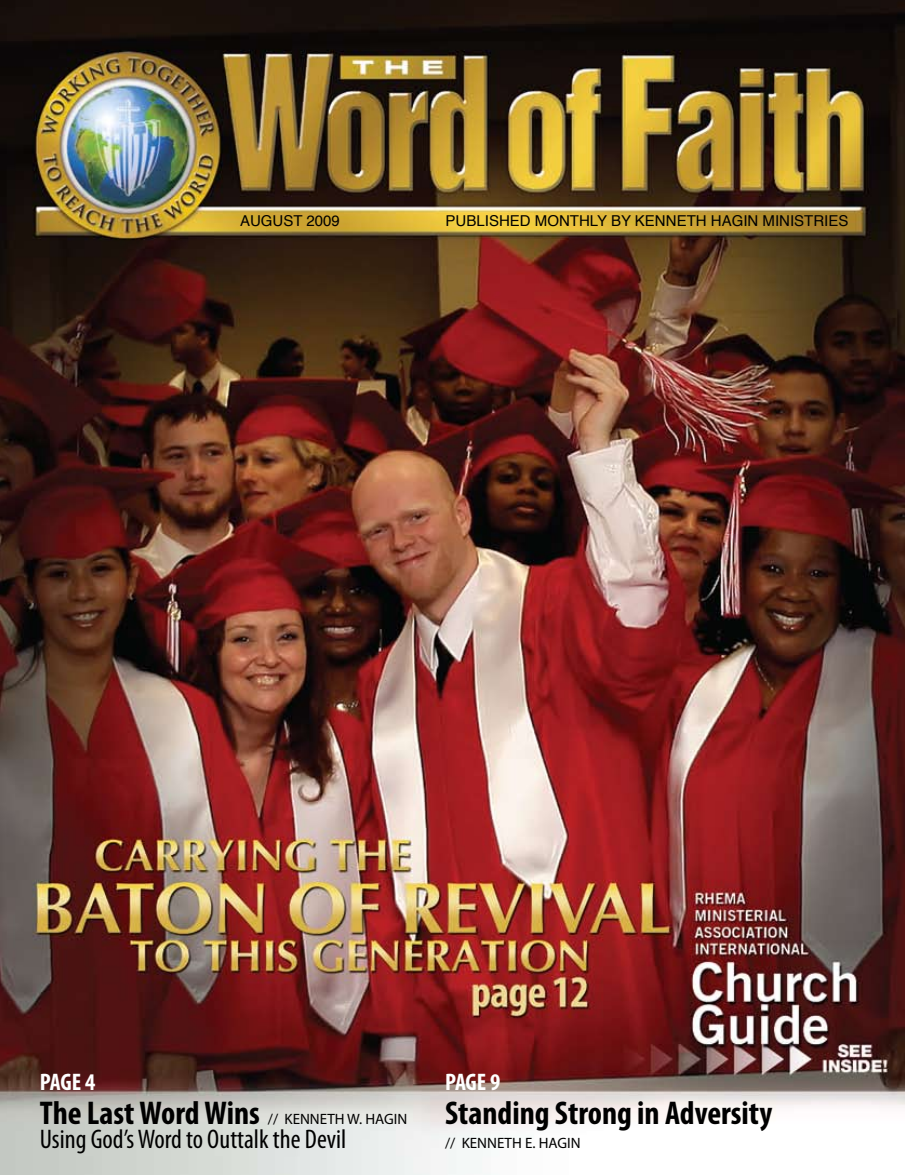
<style>
.page{position:relative;width:905px;height:1175px;background:#fff}
.page>*{position:absolute;margin:0;border:0;box-sizing:border-box;transform-origin:0 0}
.t1{font:700 condensed 33px "Myriad Pro";color:#000}
.t2{font:condensed 27px "Myriad Pro";color:#000}
.t3{font:700 condensed 24px "Myriad Pro";letter-spacing:-.015em;color:#fff}
.t4{font:15px "Helvetica";color:#000}
.t5{font:15px "Myriad Pro";color:#000}
.s1{font-weight:700;font-stretch:condensed;font-size:33px}
</style>
<div class="page">
<img style="left:0;top:0;width:904px;height:1174px">
<p class="t4" style="left:240px;top:209px;width:101px">AUGUST 2009</p>
<p class="t4" style="left:445px;top:209px;width:404px">PUBLISHED MONTHLY BY KENNETH HAGIN MINISTRIES</p>
<h3 class="t3" style="left:40px;top:1066px;width:57px">PAGE 4</h3>
<p class="t5" style="left:40px;top:1110px;width:369px"><span class="s1">The Last Word Wins</span> // KENNETH W. HAGIN</p>
<h2 class="t2" style="left:40px;top:1123px;width:308px">Using God’s Word to Outtalk the Devil</h2>
<h3 class="t3" style="left:445px;top:1066px;width:57px">PAGE 9</h3>
<h1 class="t1" style="left:445px;top:1092px;width:328px">Standing Strong in Adversity</h1>
<p class="t5" style="left:445px;top:1134px;width:137px">// KENNETH E. HAGIN</p>
</div>
